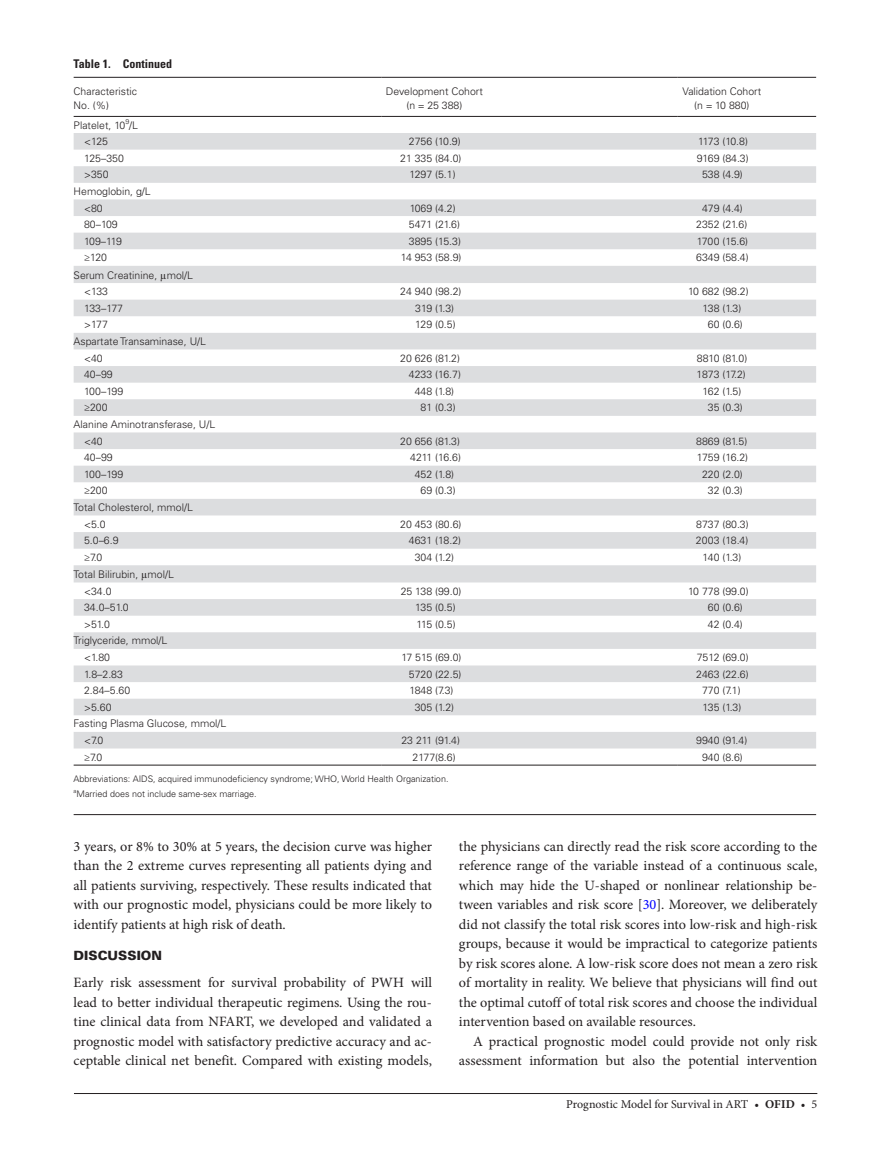
<style>
.page{position:relative;width:891px;height:1174px;background:#fff}
.page>*{position:absolute;margin:0;border:0;box-sizing:border-box;transform-origin:0 0}
.t1{font:14.25px/19.5px "Minion Pro";color:#231f20;text-align:justify}
.t2{font:900 12.75px "Univers LT Std";color:#231f20}
.t3{font:12px "Minion Pro";color:#231f20}
.t4{font:700 condensed 12px "Univers LT Std";color:#231f20}
.t5{font:300 10.5px/16.6px "Univers LT Std";color:#231f20}
.t6{font:300 9px/15px "Univers LT Std";color:#231f20}
.t7{font:300 6.9px "Univers LT Std";color:#231f20}
.s1{font-family:"Gandhari Unicode";font-weight:400}
.s2{color:#00f}
.s3{font-weight:700}
</style>
<div class="page">
<hr style="left:74px;top:1093px;width:743px;height:1px;background:#231f20">
<hr style="left:74px;top:814px;width:742px;height:1px;background:#231f20">
<svg style="left:74px;top:115px;width:742px;height:1px"></svg>
<svg style="left:74px;top:133px;width:742px;height:615px"></svg>
<hr style="left:74px;top:77px;width:307px;height:1px;background:#231f20">
<hr style="left:381px;top:77px;width:297px;height:1px;background:#231f20">
<hr style="left:678px;top:77px;width:138px;height:1px;background:#231f20">
<hr style="left:74px;top:116px;width:307px;height:1px;background:#231f20">
<hr style="left:381px;top:116px;width:297px;height:1px;background:#231f20">
<hr style="left:678px;top:116px;width:138px;height:1px;background:#231f20">
<hr style="left:74px;top:765px;width:307px;height:1px;background:#231f20">
<hr style="left:381px;top:765px;width:297px;height:1px;background:#231f20">
<hr style="left:678px;top:765px;width:138px;height:1px;background:#231f20">
<p class="t4" style="left:74px;top:56px;width:100px">Table 1. Continued</p>
<p class="t5" style="left:74px;top:85px;width:65px;line-height:13.5px">Characteristic<br>No. (%)</p>
<p class="t5" style="left:386px;top:85px;width:99px;line-height:13.5px;text-align:center">Development Cohort (n = 25 388)</p>
<p class="t5" style="left:683px;top:85px;width:80px;line-height:13.5px;text-align:center">Validation Cohort (n = 10 880)</p>
<p class="t5" style="left:74px;top:116px;width:66px">Platelet, 10 /L</p>
<p class="t7" style="left:125px;top:117px;width:5px">9</p>
<p class="t5" style="left:84px;top:133px;width:25px">&lt;125</p>
<p class="t5" style="left:409px;top:133px;width:53px">2756 (10.9)</p>
<p class="t5" style="left:698px;top:133px;width:51px">1173 (10.8)</p>
<p class="t5" style="left:84px;top:150px;width:41px">125–350</p>
<p class="t5" style="left:400px;top:150px;width:63px">21 335 (84.0)</p>
<p class="t5" style="left:697px;top:150px;width:54px">9169 (84.3)</p>
<p class="t5" style="left:84px;top:166px;width:26px">&gt;350</p>
<p class="t5" style="left:409px;top:166px;width:48px">1297 (5.1)</p>
<p class="t5" style="left:702px;top:166px;width:42px">538 (4.9)</p>
<p class="t5" style="left:84px;top:183px;width:68px;text-indent:-10px">Hemoglobin, g/L &lt;80</p>
<p class="t5" style="left:410px;top:199px;width:47px">1069 (4.2)</p>
<p class="t5" style="left:702px;top:199px;width:42px">479 (4.4)</p>
<p class="t5" style="left:84px;top:216px;width:35px">80–109</p>
<p class="t5" style="left:409px;top:216px;width:53px">5471 (21.6)</p>
<p class="t5" style="left:696px;top:216px;width:53px">2352 (21.6)</p>
<p class="t5" style="left:84px;top:233px;width:39px">109–119</p>
<p class="t5" style="left:409px;top:233px;width:54px">3895 (15.3)</p>
<p class="t5" style="left:697px;top:233px;width:53px">1700 (15.6)</p>
<p class="t5" style="left:84px;top:249px;width:24px">≥120</p>
<p class="t5" style="left:401px;top:249px;width:62px">14 953 (58.9)</p>
<p class="t5" style="left:696px;top:249px;width:54px">6349 (58.4)</p>
<p class="t5" style="left:84px;top:266px;width:110px;text-indent:-10px">Serum Creatinine, <span class="s1">μ</span>mol/L &lt;133</p>
<p class="t5" style="left:400px;top:283px;width:63px">24 940 (98.2)</p>
<p class="t5" style="left:688px;top:283px;width:62px">10 682 (98.2)</p>
<p class="t5" style="left:84px;top:300px;width:41px">133–177</p>
<p class="t5" style="left:415px;top:300px;width:40px">319 (1.3)</p>
<p class="t5" style="left:703px;top:300px;width:40px">138 (1.3)</p>
<p class="t5" style="left:84px;top:316px;width:25px">&gt;177</p>
<p class="t5" style="left:415px;top:316px;width:42px">129 (0.5)</p>
<p class="t5" style="left:708px;top:316px;width:37px">60 (0.6)</p>
<p class="t5" style="left:84px;top:333px;width:123px;text-indent:-10px">Aspartate Transaminase, U/L &lt;40</p>
<p class="t5" style="left:400px;top:349px;width:61px">20 626 (81.2)</p>
<p class="t5" style="left:697px;top:349px;width:52px">8810 (81.0)</p>
<p class="t5" style="left:84px;top:366px;width:30px">40–99</p>
<p class="t5" style="left:409px;top:366px;width:54px">4233 (16.7)</p>
<p class="t5" style="left:697px;top:366px;width:51px">1873 (17.2)</p>
<p class="t5" style="left:84px;top:383px;width:41px">100–199</p>
<p class="t5" style="left:415px;top:383px;width:41px">448 (1.8)</p>
<p class="t5" style="left:703px;top:383px;width:40px">162 (1.5)</p>
<p class="t5" style="left:84px;top:399px;width:25px">≥200</p>
<p class="t5" style="left:421px;top:399px;width:37px">81 (0.3)</p>
<p class="t5" style="left:708px;top:399px;width:37px">35 (0.3)</p>
<p class="t5" style="left:84px;top:416px;width:133px;text-indent:-10px">Alanine Aminotransferase, U/L &lt;40</p>
<p class="t5" style="left:400px;top:432px;width:61px">20 656 (81.3)</p>
<p class="t5" style="left:696px;top:432px;width:53px">8869 (81.5)</p>
<p class="t5" style="left:84px;top:449px;width:30px">40–99</p>
<p class="t5" style="left:410px;top:449px;width:52px">4211 (16.6)</p>
<p class="t5" style="left:697px;top:449px;width:53px">1759 (16.2)</p>
<p class="t5" style="left:84px;top:466px;width:41px">100–199</p>
<p class="t5" style="left:415px;top:466px;width:41px">452 (1.8)</p>
<p class="t5" style="left:702px;top:466px;width:42px">220 (2.0)</p>
<p class="t5" style="left:84px;top:482px;width:25px">≥200</p>
<p class="t5" style="left:421px;top:482px;width:37px">69 (0.3)</p>
<p class="t5" style="left:708px;top:482px;width:37px">32 (0.3)</p>
<p class="t5" style="left:84px;top:499px;width:110px;text-indent:-10px">Total Cholesterol, mmol/L &lt;5.0</p>
<p class="t5" style="left:400px;top:515px;width:63px">20 453 (80.6)</p>
<p class="t5" style="left:696px;top:515px;width:54px">8737 (80.3)</p>
<p class="t5" style="left:84px;top:532px;width:36px">5.0–6.9</p>
<p class="t5" style="left:409px;top:532px;width:54px">4631 (18.2)</p>
<p class="t5" style="left:696px;top:532px;width:54px">2003 (18.4)</p>
<p class="t5" style="left:84px;top:549px;width:20px">≥7.0</p>
<p class="t5" style="left:415px;top:549px;width:41px">304 (1.2)</p>
<p class="t5" style="left:703px;top:549px;width:40px">140 (1.3)</p>
<p class="t5" style="left:84px;top:566px;width:91px;text-indent:-10px">Total Bilirubin, <span class="s1">μ</span>mol/L &lt;34.0</p>
<p class="t5" style="left:401px;top:582px;width:62px">25 138 (99.0)</p>
<p class="t5" style="left:688px;top:582px;width:62px">10 778 (99.0)</p>
<p class="t5" style="left:84px;top:599px;width:46px">34.0–51.0</p>
<p class="t5" style="left:415px;top:599px;width:42px">135 (0.5)</p>
<p class="t5" style="left:708px;top:599px;width:37px">60 (0.6)</p>
<p class="t5" style="left:84px;top:616px;width:27px">&gt;51.0</p>
<p class="t5" style="left:417px;top:616px;width:41px">115 (0.5)</p>
<p class="t5" style="left:708px;top:616px;width:37px">42 (0.4)</p>
<p class="t5" style="left:84px;top:632px;width:85px;text-indent:-10px">Triglyceride, mmol/L &lt;1.80</p>
<p class="t5" style="left:401px;top:649px;width:62px">17 515 (69.0)</p>
<p class="t5" style="left:697px;top:649px;width:54px">7512 (69.0)</p>
<p class="t5" style="left:84px;top:665px;width:40px">1.8–2.83</p>
<p class="t5" style="left:409px;top:665px;width:54px">5720 (22.5)</p>
<p class="t5" style="left:696px;top:665px;width:54px">2463 (22.6)</p>
<p class="t5" style="left:84px;top:682px;width:48px">2.84–5.60</p>
<p class="t5" style="left:409px;top:682px;width:46px">1848 (7.3)</p>
<p class="t5" style="left:702px;top:682px;width:40px">770 (7.1)</p>
<p class="t5" style="left:84px;top:699px;width:29px">&gt;5.60</p>
<p class="t5" style="left:415px;top:699px;width:41px">305 (1.2)</p>
<p class="t5" style="left:703px;top:699px;width:40px">135 (1.3)</p>
<p class="t5" style="left:84px;top:715px;width:144px;text-indent:-10px">Fasting Plasma Glucose, mmol/L &lt;7.0</p>
<p class="t5" style="left:401px;top:732px;width:60px">23 211 (91.4)</p>
<p class="t5" style="left:696px;top:732px;width:53px">9940 (91.4)</p>
<p class="t5" style="left:84px;top:748px;width:20px">≥7.0</p>
<p class="t5" style="left:413px;top:748px;width:45px">2177(8.6)</p>
<p class="t5" style="left:702px;top:748px;width:42px">940 (8.6)</p>
<p class="t6" style="left:74px;top:771px;width:376px">Abbreviations: AIDS, acquired immunodeficiency syndrome; WHO, World Health Organization. <sup>a</sup>Married does not include same-sex marriage.</p>
<p class="t1" style="left:74px;top:837px;width:360px">3 years, or 8% to 30% at 5 years, the decision curve was higher than the 2 extreme curves representing all patients dying and all patients surviving, respectively. These results indicated that with our prognostic model, physicians could be more likely to identify patients at high risk of death.</p>
<p class="t2" style="left:74px;top:948px;width:90px">DISCUSSION</p>
<p class="t1" style="left:74px;top:973px;width:360px">Early risk assessment for survival probability of PWH will lead to better individual therapeutic regimens. Using the rou&shy;tine clinical data from NFART, we developed and validated a prognostic model with satisfactory predictive accuracy and ac&shy;ceptable clinical net benefit. Compared with existing models,</p>
<p class="t1" style="left:459px;top:837px;width:360px">the physicians can directly read the risk score according to the reference range of the variable instead of a continuous scale, which may hide the U-shaped or nonlinear relationship be&shy;tween variables and risk score [<span class="s2">30</span>]. Moreover, we deliberately did not classify the total risk scores into low-risk and high-risk groups, because it would be impractical to categorize patients by risk scores alone. A low-risk score does not mean a zero risk of mortality in reality. We believe that physicians will find out the optimal cutoff of total risk scores and choose the individual intervention based on available resources.</p>
<p class="t1" style="left:459px;top:1032px;width:360px;text-align:right">A practical prognostic model could provide not only risk assessment information but also the potential intervention</p>
<p class="t3" style="left:566px;top:1096px;width:253px">Prognostic Model for Survival in ART • <span class="s3">ofid</span> • 5</p>
</div>
